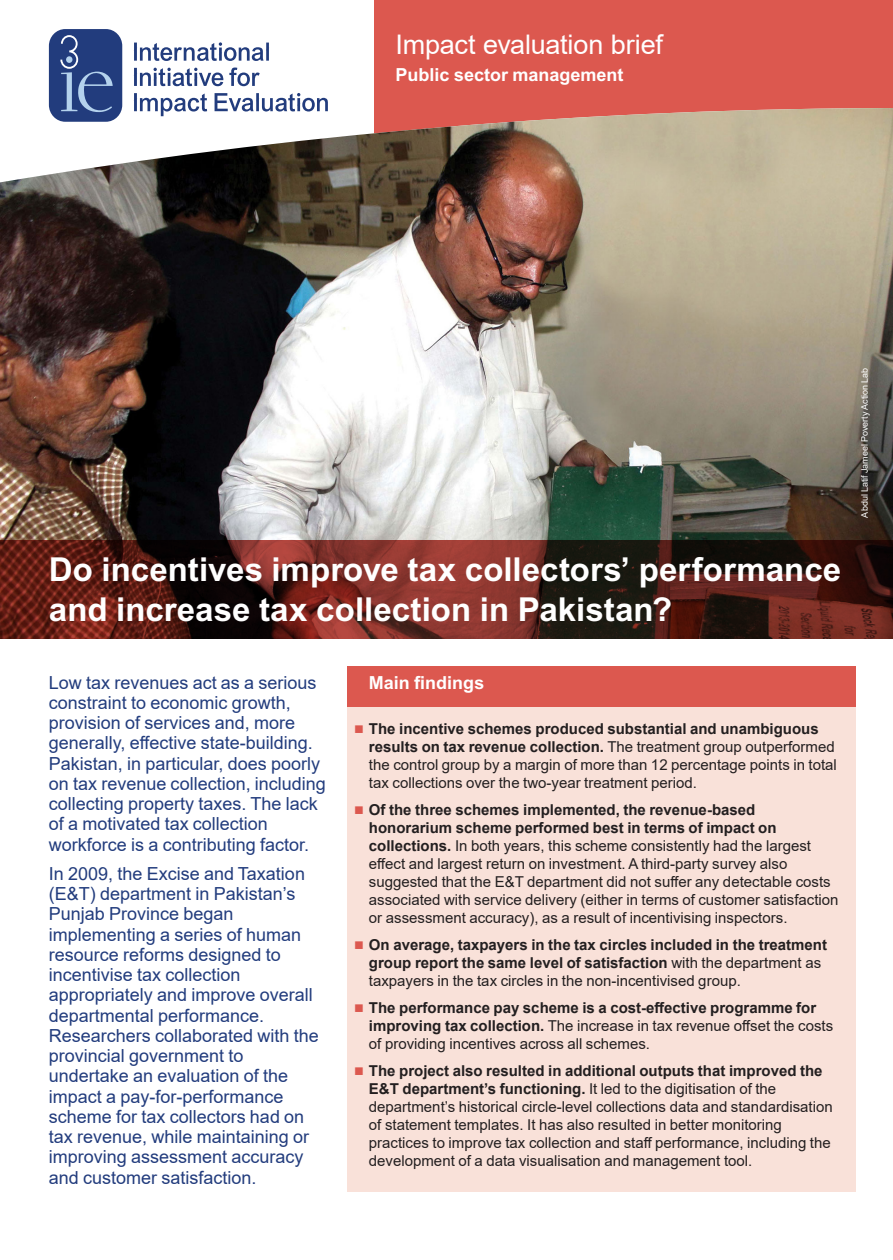
<style>
.page{position:relative;width:893px;height:1260px;background:#fff}
.page>*{position:absolute;margin:0;border:0;box-sizing:border-box;transform-origin:0 0}
.cover_title{font:700 33px/40.5px "Arial MT Std";color:#fff}
.brief_series{font:27px "Arial";letter-spacing:-.01em;color:#fff}
.lead-in_text{font:18px/20.2px "Arial";color:#223c7d}
.subject{font:700 18px "Arial MT Std";color:#fff}
.b_heading{font:700 18px "Arial MT Std";color:#fff}
.t1{font:15px/18px "Arial";color:#231f20}
.t2{font:700 15px/18px "Arial";color:#231f20}
.body_text{font:9px "Arial";color:#fff}
.s1{font-weight:700}
.s2{font-weight:400}
</style>
<div class="page">
<div style="left:374px;top:0;width:519px;height:234px;background:#dc584f"></div>
<div style="left:49px;top:29px;width:73px;height:93px;background:#223c7d;border-radius:17px"></div>
<svg style="left:60px;top:35px;width:53px;height:73px"></svg>
<svg style="left:229px;top:68px;width:31px;height:18px"></svg>
<svg style="left:134px;top:93px;width:73px;height:15px"></svg>
<svg style="left:134px;top:42px;width:135px;height:19px"></svg>
<svg style="left:134px;top:68px;width:89px;height:18px"></svg>
<svg style="left:215px;top:93px;width:113px;height:15px"></svg>
<img style="left:0;top:108px;width:893px;height:432px">
<svg style="left:0;top:540px;width:893px;height:99px;background:#521f19"></svg>
<div style="left:347px;top:666px;width:509px;height:525px;background:#f9e1d9"></div>
<div style="left:347px;top:666px;width:509px;height:40px;background:#dc584f"></div>
<p class="brief_series" style="left:395px;top:26px;width:269px">Impact evaluation brief</p>
<p class="subject" style="left:395px;top:64px;width:230px">Public sector management</p>
<p class="cover_title" style="left:49px;top:548px;width:794px">Do incentives improve tax collectors’ performance and increase tax collection in Pakistan?</p>
<p class="body_text" style="left:858px;top:518px;width:151px;rotate:-90deg">Abdul Latif Jameel Poverty Action Lab</p>
<p class="lead-in_text" style="left:49px;top:672px;width:279px">Low tax revenues act as a serious constraint to economic growth, provision of services and, more generally, effective state-building.<br>Pakistan, in particular, does poorly on tax revenue collection, including collecting property taxes. The lack of a motivated tax collection workforce is a contributing factor.</p>
<p class="lead-in_text" style="left:49px;top:863px;width:271px">In 2009, the Excise and Taxation (E&amp;T) department in Pakistan’s<br>Punjab Province began implementing a series of human resource reforms designed to incentivise tax collection appropriately and improve overall departmental performance.<br>Researchers collaborated with the provincial government to undertake an evaluation of the impact a pay-for-performance scheme for tax collectors had on tax revenue, while maintaining or improving assessment accuracy and customer satisfaction.</p>
<p class="b_heading" style="left:369px;top:672px;width:117px">Main findings</p>
<p class="t1" style="left:369px;top:719px;width:469px"><span class="s1">The incentive schemes produced substantial and unambiguous results on tax revenue collection.</span> The treatment group outperformed the control group by a margin of more than 12 percentage points in total tax collections over the two-year treatment period.</p>
<p class="t1" style="left:369px;top:800px;width:471px"><span class="s1">Of the three schemes implemented, the revenue-based honorarium scheme performed best in terms of impact on collections.</span> In both years, this scheme consistently had the largest effect and largest return on investment. A third-party survey also suggested that the E&amp;T department did not suffer any detectable costs associated with service delivery (either in terms of customer satisfaction or assessment accuracy), as a result of incentivising inspectors.</p>
<p class="t2" style="left:369px;top:935px;width:460px">On average, taxpayers in the tax circles included in the treatment group report the same level of satisfaction <span class="s2">with the department as taxpayers in the tax circles in the non-incentivised group.</span></p>
<p class="t2" style="left:369px;top:998px;width:466px">The performance pay scheme is a cost-effective programme for improving tax collection. <span class="s2">The increase in tax revenue offset the costs of providing incentives across all schemes.</span></p>
<p class="t1" style="left:369px;top:1061px;width:465px"><span class="s1">The project also resulted in additional outputs that improved the E&amp;T department’s functioning.</span> It led to the digitisation of the department’s historical circle-level collections data and standardisation of statement templates. It has also resulted in better monitoring practices to improve tax collection and staff performance, including the development of a data visualisation and management tool.</p>
</div>
